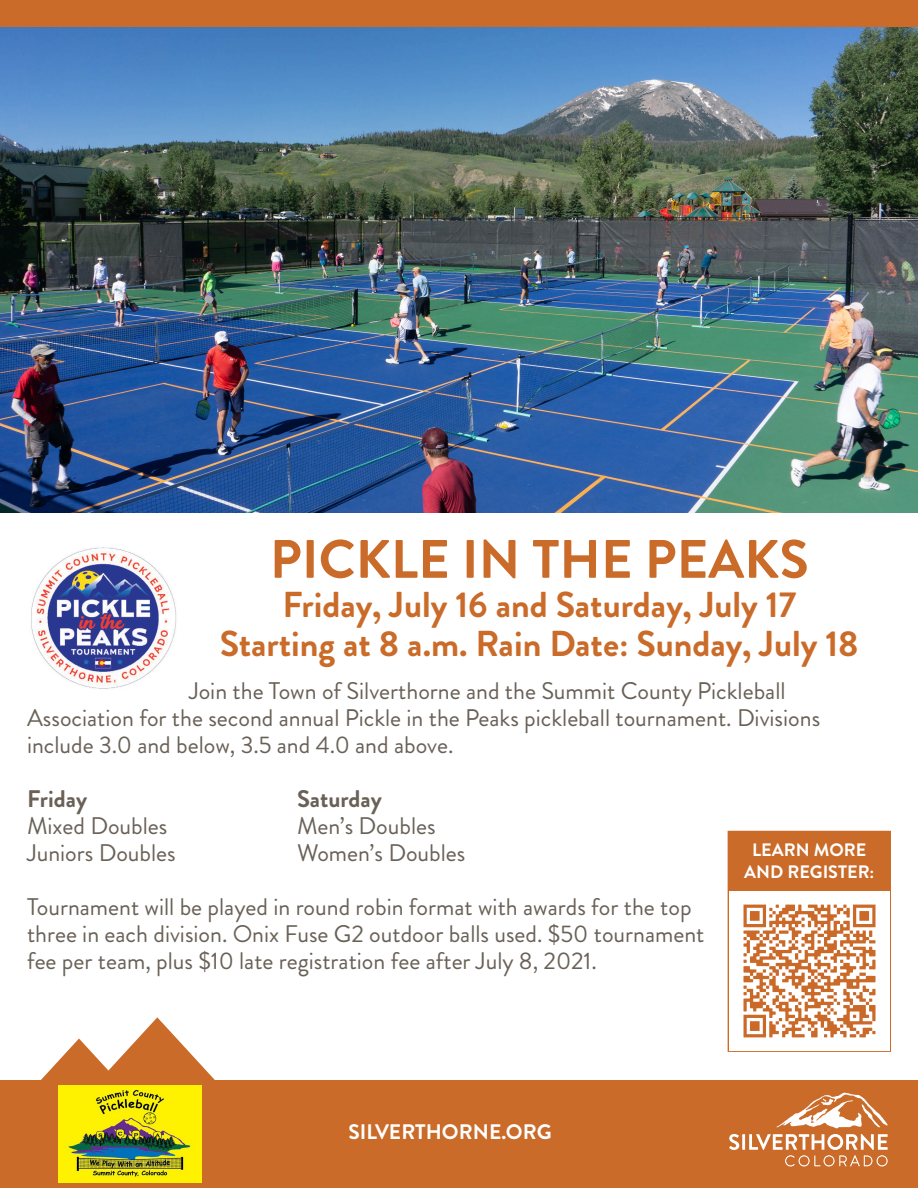
<style>
.page{position:relative;width:918px;height:1188px;background:#fff}
.page>*{position:absolute;margin:0;border:0;box-sizing:border-box;transform-origin:0 0}
.t1{font:700 54px "Brandon Grotesque";color:#ca6b29}
.t2{font:700 36px "Brandon Grotesque";color:#ca6b29}
.t3{font:24px/27px "Brandon Grotesque";color:#696157}
.t4{font:700 24px "Brandon Grotesque";color:#696157}
.t5{font:700 21px "Brandon Grotesque";color:#fff}
.t6{font:700 18px "Brandon Grotesque";color:#fff}
</style>
<div class="page">
<div style="left:0;top:1080px;width:918px;height:108px;background:#ca6b29"></div>
<div style="left:0;top:0;width:918px;height:27px;background:#ca6b29"></div>
<svg style="left:777px;top:1093px;width:111px;height:35px"></svg>
<svg style="left:729px;top:1134px;width:10px;height:16px"></svg>
<hr style="left:742px;top:1134px;width:3px;height:16px;background:#fff">
<svg style="left:749px;top:1134px;width:139px;height:33px"></svg>
<svg style="left:41px;top:1017px;width:174px;height:63px"></svg>
<img style="left:0;top:27px;width:918px;height:486px">
<div style="left:728px;top:831px;width:163px;height:221px;background:#ca6b29;border:3px solid #ca6b29"></div>
<img style="left:729px;top:891px;width:161px;height:159px">
<img style="left:31px;top:547px;width:146px;height:142px">
<img style="left:58px;top:1085px;width:144px;height:97px">
<p class="t1" style="left:270px;top:521px;width:540px">PICKLE IN THE PEAKS</p>
<p class="t2" style="left:282px;top:579px;width:515px">Friday, July 16 and Saturday, July 17</p>
<p class="t2" style="left:220px;top:618px;width:640px">Starting at 8 a.m. Rain Date: Sunday, July 18</p>
<p class="t3" style="left:27px;top:678px;width:795px;text-indent:162px">Join the Town of Silverthorne and the Summit County Pickleball<br>Association for the second annual Pickle in the Peaks pickleball tournament. Divisions include 3.0 and below, 3.5 and 4.0 and above.</p>
<p class="t4" style="left:27px;top:782px;width:62px">Friday</p>
<p class="t4" style="left:297px;top:782px;width:86px">Saturday</p>
<p class="t3" style="left:27px;top:813px;width:142px">Mixed Doubles</p>
<p class="t3" style="left:297px;top:813px;width:140px">Men’s Doubles</p>
<p class="t3" style="left:27px;top:840px;width:150px">Juniors Doubles</p>
<p class="t3" style="left:297px;top:840px;width:170px">Women’s Doubles</p>
<p class="t3" style="left:27px;top:894px;width:679px">Tournament will be played in round robin format with awards for the top three in each division. Onix Fuse G2 outdoor balls used. $50 tournament fee per team, plus $10 late registration fee after July 8, 2021.</p>
<p class="t6" style="left:752px;top:838px;width:116px">LEARN MORE</p>
<p class="t6" style="left:744px;top:859px;width:132px">AND REGISTER:</p>
<p class="t5" style="left:349px;top:1117px;width:205px">SILVERTHORNE.ORG</p>
</div>
